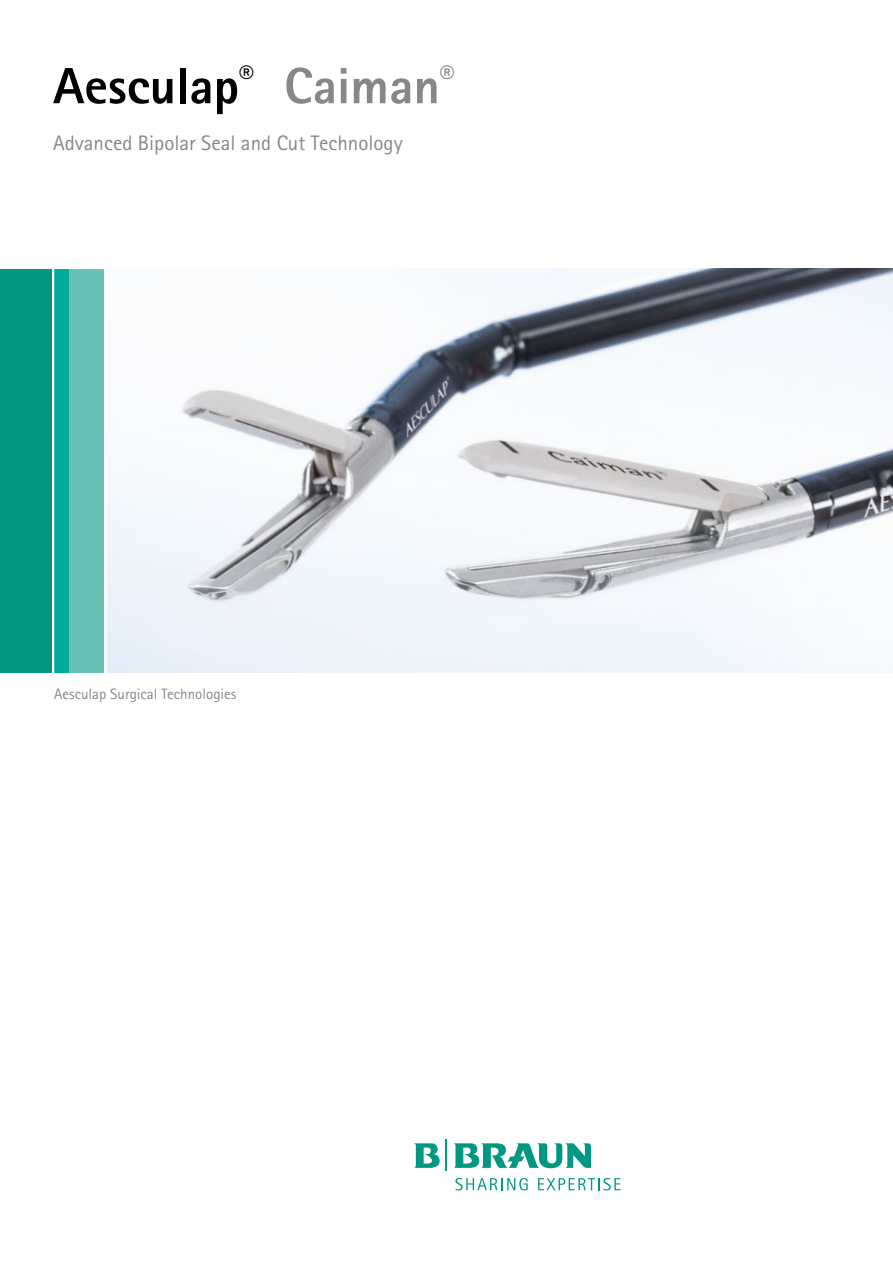
<style>
.page{position:relative;width:893px;height:1263px;background:#fff}
.page>*{position:absolute;margin:0;border:0;box-sizing:border-box;transform-origin:0 0}
.t1{font:800 51px "Rotis Sans Serif Pro";color:#000}
.t2{font:21px "Rotis Sans Serif Pro";color:#878786}
.t3{font:15px "Rotis Sans Serif Pro";color:#878786}
.s1{color:#878786}
</style>
<div class="page">
<img style="left:106px;top:269px;width:787px;height:404px">
<div style="left:53px;top:269px;width:18px;height:404px;background:#00ab9a"></div>
<div style="left:70px;top:269px;width:34px;height:404px;background:#67c0b3"></div>
<div style="left:0;top:269px;width:53px;height:404px;background:#009881"></div>
<hr style="left:52px;top:268px;width:2px;height:406px;background:#fff">
<svg style="left:455px;top:1178px;width:73px;height:12px"></svg>
<svg style="left:538px;top:1178px;width:82px;height:12px"></svg>
<svg style="left:414px;top:1143px;width:26px;height:25px"></svg>
<svg style="left:454px;top:1143px;width:137px;height:25px"></svg>
<hr style="left:446px;top:1140px;width:1px;height:31px;background:#009881">
<h1 class="t1" style="left:53px;top:53px;width:403px">Aesculap<sup>®</sup> <span class="s1">Caiman</span><sup>®</sup></h1>
<p class="t2" style="left:53px;top:130px;width:351px">Advanced Bipolar Seal and Cut Technology</p>
<p class="t3" style="left:54px;top:685px;width:184px">Aesculap Surgical Technologies</p>
</div>
